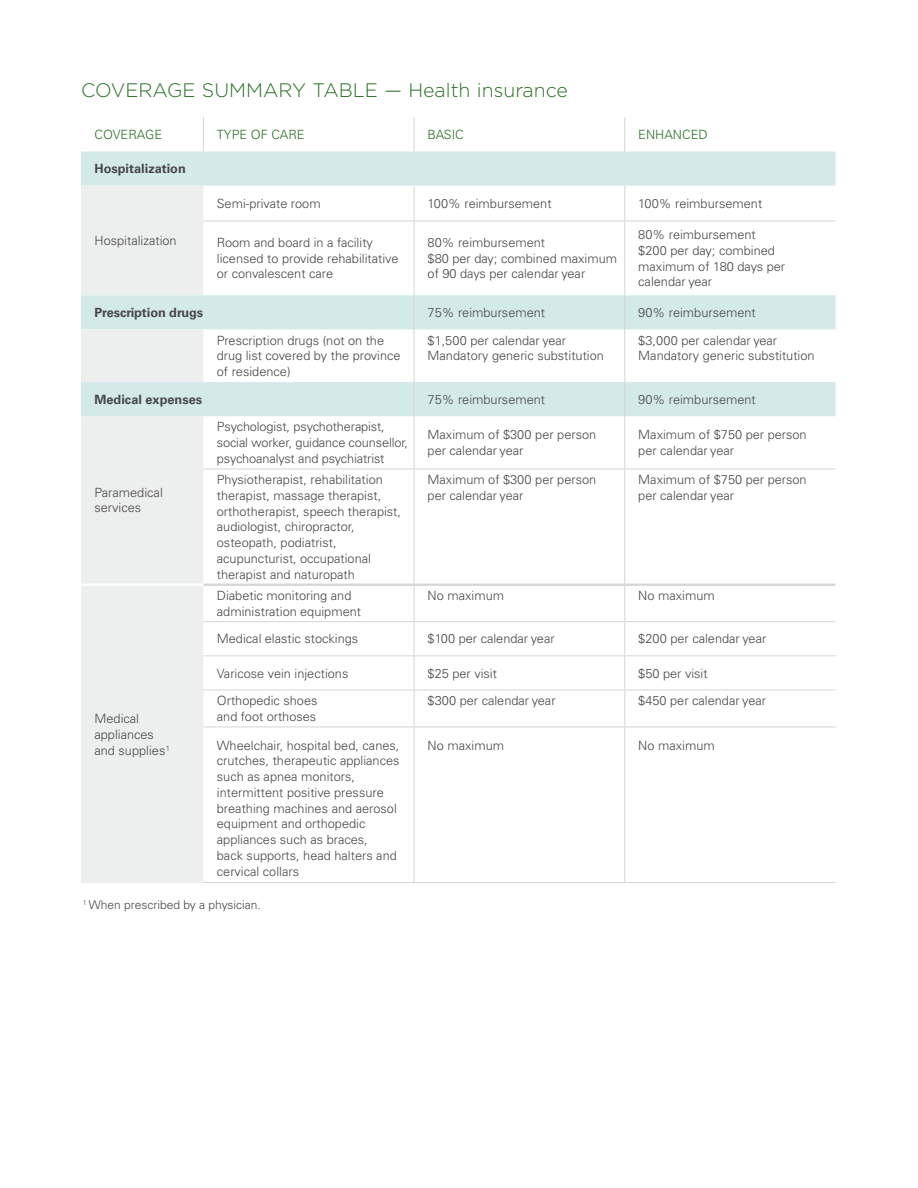
<style>
.page{position:relative;width:918px;height:1188px;background:#fff}
.page>*{position:absolute;margin:0;border:0;box-sizing:border-box;transform-origin:0 0}
.t1{font:300 19.5px "Gotham";color:#296f26}
.t2{font:300 12.75px/15.8px "Univers LT Pro 45";color:#474747}
.t3{font:700 12.75px "Univers LT Pro 65";color:#474747}
.Titre_Entete_Colonne{font:300 12.75px "Univers LT Pro 45";color:#296f26}
.P_Footnote{font:300 12px "Univers LT Pro 45";color:#474747}
.Titre_Entete_Rangee{font:300 9px "Univers LT Pro 45";color:#474747}
</style>
<div class="page">
<svg style="left:81px;top:152px;width:755px;height:264px"></svg>
<svg style="left:81px;top:186px;width:122px;height:696px;background:#e2ecec"></svg>
<hr style="left:203px;top:469px;width:211px;height:1px;background:#d4d5d5">
<hr style="left:414px;top:469px;width:211px;height:1px;background:#d4d5d5">
<hr style="left:625px;top:469px;width:210px;height:1px;background:#d4d5d5">
<hr style="left:203px;top:655px;width:211px;height:1px;background:#d4d5d5">
<hr style="left:414px;top:655px;width:211px;height:1px;background:#d4d5d5">
<hr style="left:625px;top:655px;width:210px;height:1px;background:#d4d5d5">
<hr style="left:203px;top:690px;width:211px;height:1px;background:#d4d5d5">
<hr style="left:414px;top:690px;width:211px;height:1px;background:#d4d5d5">
<hr style="left:625px;top:690px;width:210px;height:1px;background:#d4d5d5">
<hr style="left:203px;top:727px;width:211px;height:1px;background:#d4d5d5">
<hr style="left:414px;top:727px;width:211px;height:1px;background:#d4d5d5">
<hr style="left:625px;top:727px;width:210px;height:1px;background:#d4d5d5">
<hr style="left:414px;top:186px;width:1px;height:35px;background:#d4d5d5">
<hr style="left:414px;top:221px;width:1px;height:74px;background:#d4d5d5">
<hr style="left:414px;top:416px;width:1px;height:53px;background:#d4d5d5">
<hr style="left:414px;top:469px;width:1px;height:115px;background:#d4d5d5">
<hr style="left:414px;top:586px;width:1px;height:35px;background:#d4d5d5">
<hr style="left:414px;top:622px;width:1px;height:33px;background:#d4d5d5">
<hr style="left:414px;top:656px;width:1px;height:34px;background:#d4d5d5">
<hr style="left:414px;top:690px;width:1px;height:37px;background:#d4d5d5">
<hr style="left:414px;top:727px;width:1px;height:155px;background:#d4d5d5">
<hr style="left:624px;top:186px;width:1px;height:35px;background:#d4d5d5">
<hr style="left:624px;top:221px;width:1px;height:74px;background:#d4d5d5">
<hr style="left:624px;top:295px;width:1px;height:34px;background:#d4d5d5">
<hr style="left:624px;top:329px;width:1px;height:53px;background:#d4d5d5">
<hr style="left:624px;top:382px;width:1px;height:34px;background:#d4d5d5">
<hr style="left:624px;top:416px;width:1px;height:53px;background:#d4d5d5">
<hr style="left:624px;top:469px;width:1px;height:115px;background:#d4d5d5">
<hr style="left:624px;top:586px;width:1px;height:35px;background:#d4d5d5">
<hr style="left:624px;top:622px;width:1px;height:33px;background:#d4d5d5">
<hr style="left:624px;top:656px;width:1px;height:34px;background:#d4d5d5">
<hr style="left:624px;top:690px;width:1px;height:37px;background:#d4d5d5">
<hr style="left:624px;top:727px;width:1px;height:155px;background:#d4d5d5">
<hr style="left:414px;top:295px;width:1px;height:34px;background:#d4d5d5">
<hr style="left:414px;top:329px;width:1px;height:53px;background:#d4d5d5">
<hr style="left:414px;top:382px;width:1px;height:34px;background:#d4d5d5">
<hr style="left:203px;top:117px;width:1px;height:35px;background:#d4d5d5">
<hr style="left:414px;top:117px;width:1px;height:35px;background:#d4d5d5">
<hr style="left:624px;top:117px;width:1px;height:35px;background:#d4d5d5">
<hr style="left:203px;top:221px;width:211px;height:1px;background:#d4d5d5">
<hr style="left:414px;top:221px;width:211px;height:1px;background:#d4d5d5">
<hr style="left:625px;top:221px;width:210px;height:1px;background:#d4d5d5">
<hr style="left:203px;top:584px;width:211px;height:2px;background:#d4d5d5">
<hr style="left:414px;top:584px;width:211px;height:2px;background:#d4d5d5">
<hr style="left:625px;top:584px;width:210px;height:2px;background:#d4d5d5">
<hr style="left:203px;top:621px;width:211px;height:1px;background:#d4d5d5">
<hr style="left:414px;top:621px;width:211px;height:1px;background:#d4d5d5">
<hr style="left:625px;top:621px;width:210px;height:1px;background:#d4d5d5">
<hr style="left:203px;top:882px;width:211px;height:1px;background:#d4d5d5">
<hr style="left:414px;top:882px;width:211px;height:1px;background:#d4d5d5">
<hr style="left:625px;top:882px;width:210px;height:1px;background:#d4d5d5">
<hr style="left:81px;top:584px;width:122px;height:2px;background:#fff">
<hr style="left:81px;top:882px;width:122px;height:1px;background:#edeeee">
<div style="left:94px;top:331px;width:106px;height:48px;background:#edeeee"></div>
<div style="left:94px;top:419px;width:106px;height:162px;background:#edeeee"></div>
<div style="left:94px;top:188px;width:106px;height:105px;background:#edeeee"></div>
<div style="left:94px;top:590px;width:106px;height:289px;background:#edeeee"></div>
<h2 class="t1" style="left:81px;top:77px;width:489px">COVERAGE SUMMARY TABLE — Health insurance</h2>
<p class="Titre_Entete_Colonne" style="left:94px;top:126px;width:69px">COVERAGE</p>
<p class="Titre_Entete_Colonne" style="left:217px;top:126px;width:89px">TYPE OF CARE</p>
<p class="Titre_Entete_Colonne" style="left:428px;top:126px;width:38px">BASIC</p>
<p class="Titre_Entete_Colonne" style="left:638px;top:126px;width:71px">ENHANCED</p>
<p class="t3" style="left:94px;top:160px;width:93px">Hospitalization</p>
<p class="t2" style="left:217px;top:195px;width:105px">Semi-private room</p>
<p class="t2" style="left:428px;top:195px;width:126px">100% reimbursement</p>
<p class="t2" style="left:638px;top:195px;width:126px">100% reimbursement</p>
<p class="t2" style="left:217px;top:234px;width:183px">Room and board in a facility licensed to provide rehabilitative or convalescent care</p>
<p class="t2" style="left:428px;top:234px;width:119px">80% reimbursement</p>
<p class="t2" style="left:638px;top:226px;width:119px">80% reimbursement</p>
<p class="t2" style="left:638px;top:242px;width:148px">$200 per day; combined maximum of 180 days per calendar year</p>
<p class="t2" style="left:94px;top:233px;width:84px">Hospitalization</p>
<p class="t2" style="left:428px;top:250px;width:191px">$80 per day; combined maximum of 90 days per calendar year</p>
<p class="t3" style="left:94px;top:303px;width:110px">Prescription drugs</p>
<p class="t2" style="left:428px;top:304px;width:119px">75% reimbursement</p>
<p class="t2" style="left:638px;top:304px;width:119px">90% reimbursement</p>
<p class="t2" style="left:217px;top:332px;width:185px">Prescription drugs (not on the drug list covered by the province of residence)</p>
<p class="t2" style="left:428px;top:332px;width:140px">$1,500 per calendar year</p>
<p class="t2" style="left:638px;top:332px;width:140px">$3,000 per calendar year</p>
<p class="t2" style="left:638px;top:348px;width:178px">Mandatory generic substitution</p>
<p class="t2" style="left:428px;top:348px;width:178px">Mandatory generic substitution</p>
<p class="t3" style="left:94px;top:390px;width:109px">Medical expenses</p>
<p class="t2" style="left:428px;top:391px;width:119px">75% reimbursement</p>
<p class="t2" style="left:638px;top:391px;width:119px">90% reimbursement</p>
<p class="t2" style="left:217px;top:419px;width:193px">Psychologist, psychotherapist, social worker, guidance counsellor, psychoanalyst and psychiatrist</p>
<p class="t2" style="left:428px;top:427px;width:170px">Maximum of $300 per person per calendar year</p>
<p class="t2" style="left:638px;top:427px;width:170px">Maximum of $750 per person per calendar year</p>
<p class="t2" style="left:217px;top:471px;width:186px">Physiotherapist, rehabilitation therapist, massage therapist, orthotherapist, speech therapist, audiologist, chiropractor, osteopath, podiatrist, acupuncturist, occupational therapist and naturopath</p>
<p class="t2" style="left:428px;top:471px;width:170px">Maximum of $300 per person per calendar year</p>
<p class="t2" style="left:638px;top:471px;width:170px">Maximum of $750 per person per calendar year</p>
<p class="t2" style="left:217px;top:587px;width:146px">Diabetic monitoring and administration equipment</p>
<p class="t2" style="left:428px;top:587px;width:78px">No maximum</p>
<p class="t2" style="left:638px;top:587px;width:78px">No maximum</p>
<p class="t2" style="left:217px;top:631px;width:143px">Medical elastic stockings</p>
<p class="t2" style="left:428px;top:631px;width:129px">$100 per calendar year</p>
<p class="t2" style="left:638px;top:631px;width:130px">$200 per calendar year</p>
<p class="t2" style="left:217px;top:665px;width:133px">Varicose vein injections</p>
<p class="t2" style="left:428px;top:665px;width:71px">$25 per visit</p>
<p class="t2" style="left:638px;top:665px;width:71px">$50 per visit</p>
<p class="Titre_Entete_Rangee" style="left:94px;top:708px;width:38px">supplies<sup>1</sup></p>
<p class="t2" style="left:94px;top:484px;width:70px">Paramedical services</p>
<p class="t2" style="left:217px;top:692px;width:102px">Orthopedic shoes and foot orthoses</p>
<p class="t2" style="left:428px;top:692px;width:130px">$300 per calendar year</p>
<p class="t2" style="left:638px;top:692px;width:129px">$450 per calendar year</p>
<p class="t2" style="left:217px;top:737px;width:184px">Wheelchair, hospital bed, canes, crutches, therapeutic appliances such as apnea monitors, intermittent positive pressure breathing machines and aerosol equipment and orthopedic appliances such as braces,<br>back supports, head halters and cervical collars</p>
<p class="t2" style="left:428px;top:737px;width:78px">No maximum</p>
<p class="t2" style="left:638px;top:737px;width:78px">No maximum</p>
<p class="P_Footnote" style="left:83px;top:896px;width:179px"><sup>1</sup> When prescribed by a physician.</p>
<p class="t2" style="left:94px;top:711px;width:77px">Medical appliances and supplies<sup>1</sup></p>
</div>
